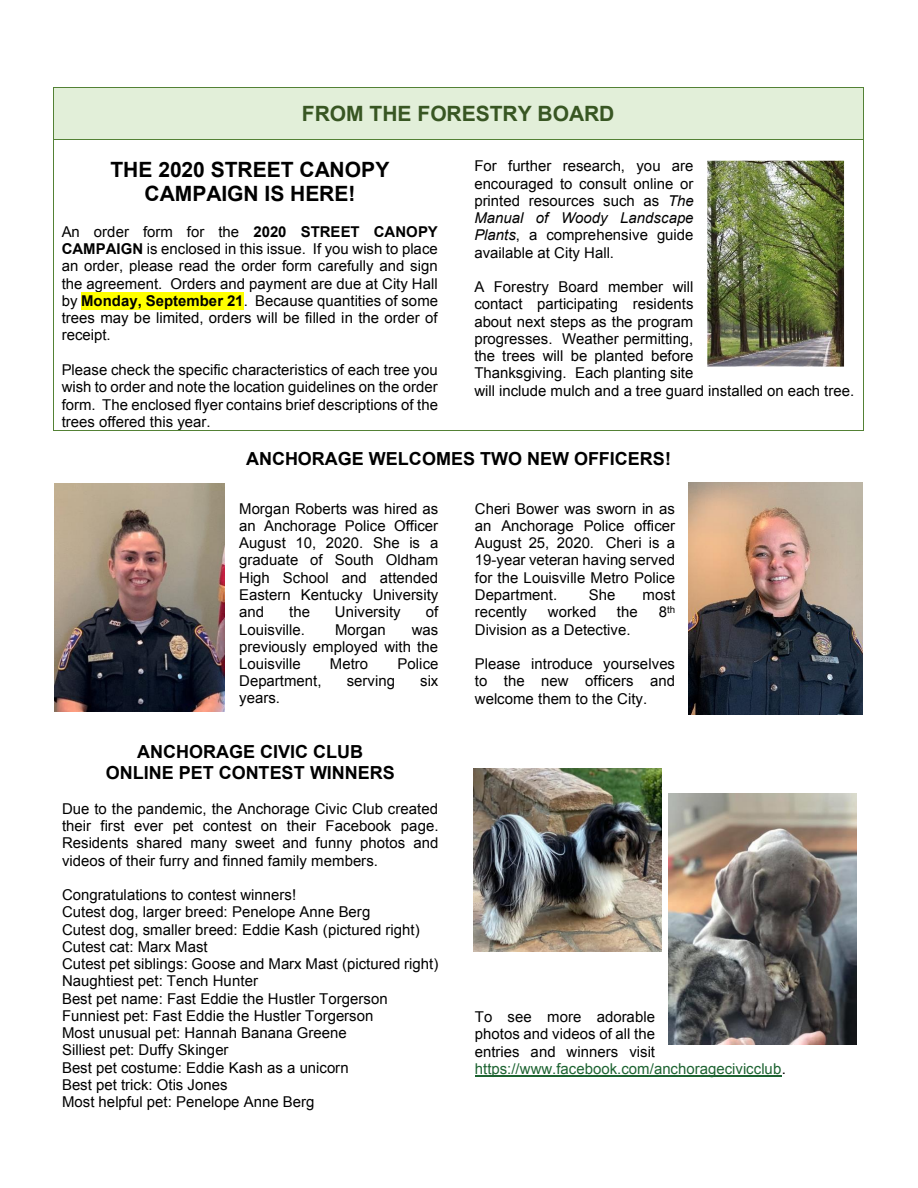
<style>
.page{position:relative;width:918px;height:1188px;background:#fff}
.page>*{position:absolute;margin:0;border:0;box-sizing:border-box;transform-origin:0 0}
.t1{font:700 21px/24.3px "Arial";color:#000;text-align:center}
.t2{font:700 21px "Arial";color:#385623}
.t3{font:700 18px/20.5px "Arial";color:#000;text-align:center}
.t4{font:15px/17.2px "Arial";color:#000;text-align:justify}
.t5{font:9.75px "Arial";color:#000}
.s1{font-weight:700}
.s2{font-style:italic}
.s3{font-size:15px}
.s4{color:#1d6331}
</style>
<div class="page">
<div style="left:62px;top:88px;width:793px;height:13px;background:#e2efd9"></div>
<div style="left:62px;top:101px;width:793px;height:25px;background:#e2efd9"></div>
<div style="left:62px;top:126px;width:793px;height:13px;background:#e2efd9"></div>
<hr style="left:54px;top:87px;width:809px;height:1px;background:#538135">
<hr style="left:53px;top:88px;width:1px;height:51px;background:#538135">
<hr style="left:863px;top:88px;width:1px;height:51px;background:#538135">
<div style="left:81px;top:292px;width:163px;height:17px;background:#ff0"></div>
<hr style="left:54px;top:139px;width:392px;height:1px;background:#538135">
<svg style="left:446px;top:139px;width:21px;height:1px"></svg>
<hr style="left:467px;top:139px;width:396px;height:1px;background:#538135">
<hr style="left:53px;top:140px;width:1px;height:290px;background:#538135">
<hr style="left:54px;top:430px;width:392px;height:1px;background:#538135">
<svg style="left:446px;top:430px;width:20px;height:1px"></svg>
<hr style="left:466px;top:430px;width:397px;height:1px;background:#538135">
<hr style="left:863px;top:140px;width:1px;height:290px;background:#538135">
<hr style="left:475px;top:1075px;width:307px;height:1px;background:#1d6331">
<img style="left:707px;top:161px;width:137px;height:206px">
<img style="left:54px;top:483px;width:171px;height:228px">
<img style="left:689px;top:483px;width:174px;height:232px">
<img style="left:474px;top:768px;width:188px;height:183px">
<img style="left:669px;top:794px;width:187px;height:250px">
<p class="t2" style="left:302px;top:100px;width:314px">FROM THE FORESTRY BOARD</p>
<p class="t1" style="left:110px;top:158px;width:281px">THE 2020 STREET CANOPY<br>CAMPAIGN IS HERE!</p>
<p class="t4" style="left:62px;top:223px;width:378px">An order form for the <span class="s1">2020 STREET CANOPY CAMPAIGN</span> is enclosed in this issue. If you wish to place an order, please read the order form carefully and sign the agreement. Orders and payment are due at City Hall by <span class="s1">Monday, September 21</span>. Because quantities of some trees may be limited, orders will be filled in the order of receipt.</p>
<p class="t4" style="left:62px;top:361px;width:378px">Please check the specific characteristics of each tree you wish to order and note the location guidelines on the order form. The enclosed flyer contains brief descriptions of the trees offered this year.</p>
<p class="t4" style="left:474px;top:158px;width:221px">For further research, you are encouraged to consult online or printed resources such as <span class="s2">The Manual of Woody Landscape Plants</span>, a comprehensive guide available at City Hall.</p>
<p class="t4" style="left:474px;top:278px;width:381px;text-align:left">A Forestry Board member will<br>contact participating residents<br>about next steps as the program<br>progresses. Weather permitting,<br>the trees will be planted before<br>Thanksgiving. Each planting site<br>will include mulch and a tree guard installed on each tree.</p>
<p class="t3" style="left:246px;top:449px;width:426px">ANCHORAGE WELCOMES TWO NEW OFFICERS!</p>
<p class="t4" style="left:239px;top:500px;width:201px">Morgan Roberts was hired as an Anchorage Police Officer August 10, 2020. She is a graduate of South Oldham High School and attended Eastern Kentucky University and</p>
<p class="t4" style="left:475px;top:500px;width:202px">Cheri Bower was sworn in as an Anchorage Police officer August 25, 2020. Cheri is a 19-year veteran having served for the Louisville Metro Police Department.</p>
<p class="t4" style="left:589px;top:586px;width:28px">She</p>
<p class="t4" style="left:643px;top:586px;width:34px">most</p>
<p class="t4" style="left:475px;top:604px;width:54px">recently</p>
<p class="t4" style="left:548px;top:604px;width:50px">worked</p>
<p class="t4" style="left:617px;top:604px;width:22px">the</p>
<p class="t5" style="left:659px;top:603px;width:18px"><span class="s3">8</span>th</p>
<p class="t4" style="left:475px;top:621px;width:157px">Division as a Detective.</p>
<p class="t4" style="left:475px;top:655px;width:202px">Please introduce yourselves to the new officers and welcome them to the City.</p>
<p class="t4" style="left:289px;top:604px;width:22px">the</p>
<p class="t4" style="left:335px;top:604px;width:67px">University</p>
<p class="t4" style="left:426px;top:604px;width:14px">of</p>
<p class="t4" style="left:239px;top:621px;width:67px">Louisville.</p>
<p class="t4" style="left:335px;top:621px;width:52px">Morgan</p>
<p class="t4" style="left:239px;top:621px;width:201px;text-indent:172px">was previously employed with the Louisville</p>
<p class="t4" style="left:330px;top:655px;width:40px">Metro</p>
<p class="t4" style="left:398px;top:655px;width:43px">Police</p>
<p class="t4" style="left:239px;top:672px;width:84px">Department,</p>
<p class="t4" style="left:347px;top:672px;width:50px">serving</p>
<p class="t4" style="left:420px;top:672px;width:20px">six</p>
<p class="t4" style="left:239px;top:690px;width:42px">years.</p>
<p class="t3" style="left:106px;top:742px;width:291px">ANCHORAGE CIVIC CLUB<br>ONLINE PET CONTEST WINNERS</p>
<p class="t4" style="left:62px;top:800px;width:378px">Due to the pandemic, the Anchorage Civic Club created their first ever pet contest on their Facebook page.<br>Residents shared many sweet and funny photos and videos of their furry and finned family members.</p>
<p class="t4" style="left:62px;top:886px;width:378px;text-align:left">Congratulations to contest winners!<br>Cutest dog, larger breed: Penelope Anne Berg<br>Cutest dog, smaller breed: Eddie Kash (pictured right)<br>Cutest cat: Marx Mast<br>Cutest pet siblings: Goose and Marx Mast (pictured right)<br>Naughtiest pet: Tench Hunter<br>Best pet name: Fast Eddie the Hustler Torgerson Funniest pet: Fast Eddie the Hustler Torgerson<br>Most unusual pet: Hannah Banana Greene<br>Silliest pet: Duffy Skinger<br>Best pet costume: Eddie Kash as a unicorn<br>Best pet trick: Otis Jones<br>Most helpful pet: Penelope Anne Berg</p>
<p class="t4" style="left:475px;top:1008px;width:312px;text-align:left">To see more adorable<br>photos and videos of all the<br>entries and winners visit <span class="s4">https://www.facebook.com/anchoragecivicclub</span>.</p>
</div>
